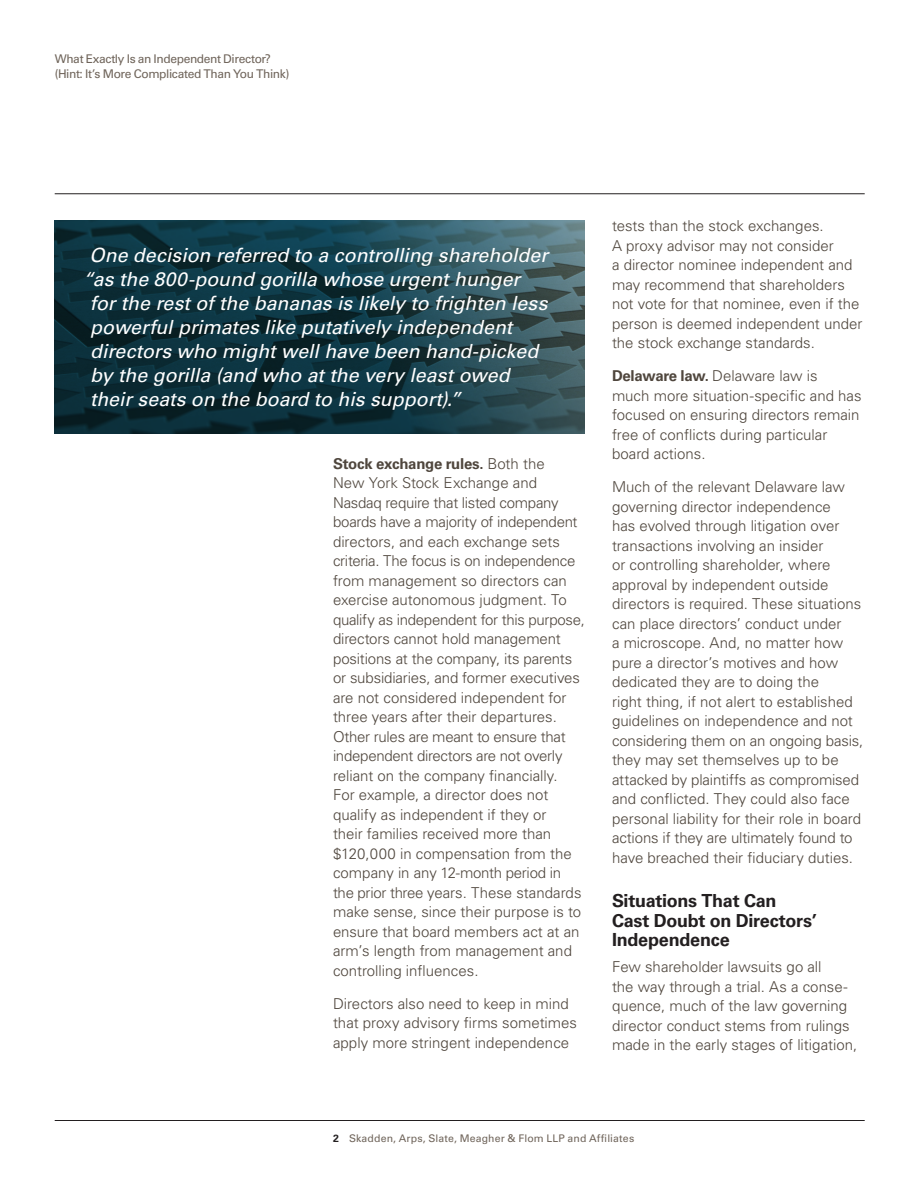
<style>
.page{position:relative;width:918px;height:1188px;background:#fff}
.page>*{position:absolute;margin:0;border:0;box-sizing:border-box;transform-origin:0 0}
.t1{font:italic 19.5px "Univers LT Std";letter-spacing:-.005em;color:#fff}
.Heading_1{font:700 18px/19.5px "Univers LT Std";letter-spacing:-.015em;color:#231f20}
.Main_Body{font:300 15px/19.5px "Univers LT Std";color:#4f463d}
.t2{font:12px/15px "Univers LT Std";letter-spacing:-.03em;color:#6f645a}
.t3{font:10.5px "Univers LT Std";letter-spacing:.01em;color:#6f645a}
.s1{font-weight:700}
.s2{font-weight:700;color:#231f20}
</style>
<div class="page">
<hr style="left:55px;top:1120px;width:810px;height:1px;background:#231f20">
<hr style="left:55px;top:194px;width:810px;height:1px;background:#231f20">
<svg style="left:54px;top:220px;width:531px;height:214px;background:#1a3e48"></svg>
<p class="t2" style="left:55px;top:51px;width:236px">What Exactly Is an Independent Director? (Hint: It’s More Complicated Than You Think)</p>
<p class="t1" style="left:90px;top:244px;width:460px">One decision referred to a controlling shareholder</p>
<p class="t1" style="left:83px;top:268px;width:438px">“as the 800-pound gorilla whose urgent hunger</p>
<p class="t1" style="left:90px;top:292px;width:459px">for the rest of the bananas is likely to frighten less</p>
<p class="t1" style="left:90px;top:316px;width:424px">powerful primates like putatively independent</p>
<p class="t1" style="left:90px;top:340px;width:450px">directors who might well have been hand-picked</p>
<p class="t1" style="left:90px;top:364px;width:421px">by the gorilla (and who at the very least owed</p>
<p class="t1" style="left:90px;top:388px;width:372px">their seats on the board to his support).”</p>
<p class="Main_Body" style="left:333px;top:454px;width:253px"><span class="s1">Stock exchange rules.</span> Both the<br>New York Stock Exchange and Nasdaq require that listed company boards have a majority of independent directors, and each exchange sets criteria. The focus is on independence from management so directors can exercise autonomous judgment. To qualify as independent for this purpose, directors cannot hold management positions at the company, its parents or subsidiaries, and former executives are not considered independent for three years after their departures.<br>Other rules are meant to ensure that independent directors are not overly reliant on the company financially.<br>For example, a director does not qualify as independent if they or<br>their families received more than $120,000 in compensation from the company in any 12-month period in the prior three years. These standards make sense, since their purpose is to ensure that board members act at an arm’s length from management and controlling influences.</p>
<p class="Main_Body" style="left:333px;top:994px;width:246px">Directors also need to keep in mind that proxy advisory firms sometimes apply more stringent independence</p>
<p class="Main_Body" style="left:612px;top:216px;width:252px">tests than the stock exchanges.<br>A proxy advisor may not consider<br>a director nominee independent and may recommend that shareholders not vote for that nominee, even if the person is deemed independent under the stock exchange standards.</p>
<p class="Main_Body" style="left:612px;top:366px;width:251px"><span class="s1">Delaware law.</span> Delaware law is<br>much more situation-specific and has focused on ensuring directors remain free of conflicts during particular board actions.</p>
<p class="Main_Body" style="left:612px;top:477px;width:253px">Much of the relevant Delaware law governing director independence<br>has evolved through litigation over transactions involving an insider<br>or controlling shareholder, where approval by independent outside directors is required. These situations can place directors’ conduct under<br>a microscope. And, no matter how pure a director’s motives and how dedicated they are to doing the<br>right thing, if not alert to established guidelines on independence and not considering them on an ongoing basis, they may set themselves up to be attacked by plaintiffs as compromised and conflicted. They could also face personal liability for their role in board actions if they are ultimately found to have breached their fiduciary duties.</p>
<h2 class="Heading_1" style="left:612px;top:891px;width:206px">Situations That Can<br>Cast Doubt on Directors’<br>Independence</h2>
<p class="Main_Body" style="left:612px;top:957px;width:247px">Few shareholder lawsuits go all<br>the way through a trial. As a conse&shy;quence, much of the law governing director conduct stems from rulings made in the early stages of litigation,</p>
<p class="t3" style="left:333px;top:1132px;width:303px"><span class="s2">2</span> Skadden, Arps, Slate, Meagher &amp; Flom LLP and Affiliates</p>
</div>
